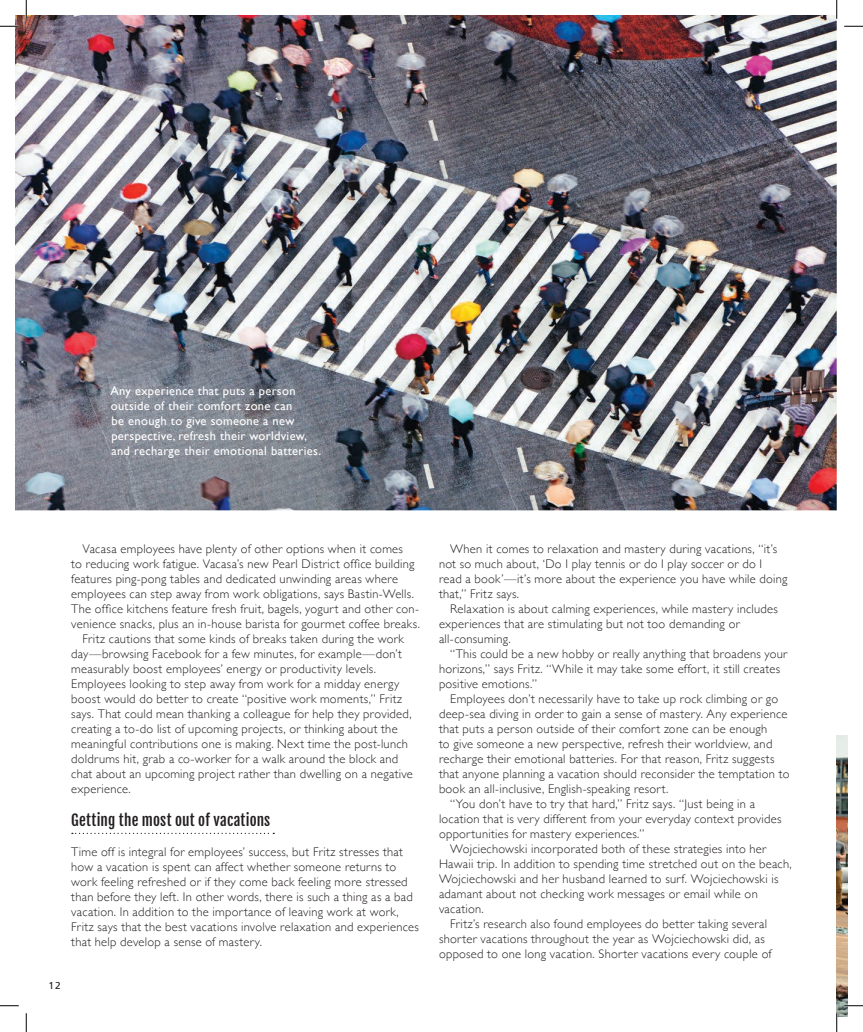
<style>
.page{position:relative;width:863px;height:1032px;background:#fff}
.page>*{position:absolute;margin:0;border:0;box-sizing:border-box;transform-origin:0 0}
.t1{font:15px "Fjalla One";letter-spacing:.01em;color:#231f20}
.t2{font:300 12.5px/15px "Gill Sans";letter-spacing:.02em;color:#231f20}
.t3{font:12.5px/15px "Gill Sans";letter-spacing:.025em;color:#fff}
.t4{font:10px "Frutiger";color:#231f20}
</style>
<div class="page">
<img style="left:15px;top:15px;width:821px;height:495px">
<img style="left:103px;top:379px;width:225px;height:87px">
<img style="left:836px;top:735px;width:12px;height:281px">
<svg style="left:72px;top:832px;width:202px;height:1px"></svg>
<svg style="left:0;top:25px;width:19px;height:2px"></svg>
<svg style="left:844px;top:25px;width:18px;height:2px"></svg>
<svg style="left:0;top:1005px;width:19px;height:1px"></svg>
<svg style="left:844px;top:1004px;width:18px;height:2px"></svg>
<svg style="left:25px;top:0;width:2px;height:19px"></svg>
<svg style="left:25px;top:1013px;width:2px;height:18px"></svg>
<svg style="left:835px;top:0;width:2px;height:19px"></svg>
<svg style="left:836px;top:1012px;width:1px;height:19px"></svg>
<p class="t3" style="left:111px;top:383px;width:212px">Any experience that puts a person outside of their comfort zone can<br>be enough to give someone a new perspective, refresh their worldview, and recharge their emotional batteries.</p>
<p class="t2" style="left:82px;top:540px;width:322px">Vacasa employees have plenty of other options when it comes</p>
<p class="t2" style="left:71px;top:555px;width:344px">to reducing work fatigue. Vacasa’s new Pearl District office building</p>
<p class="t2" style="left:71px;top:570px;width:328px">features ping-pong tables and dedicated unwinding areas where</p>
<p class="t2" style="left:71px;top:585px;width:344px">employees can step away from work obligations, says Bastin-Wells.</p>
<p class="t2" style="left:71px;top:600px;width:349px">The office kitchens feature fresh fruit, bagels, yogurt and other con-</p>
<p class="t2" style="left:71px;top:615px;width:350px">venience snacks, plus an in-house barista for gourmet coffee breaks.</p>
<p class="t2" style="left:82px;top:630px;width:323px">Fritz cautions that some kinds of breaks taken during the work</p>
<p class="t2" style="left:71px;top:645px;width:332px">day—browsing Facebook for a few minutes, for example—don’t</p>
<p class="t2" style="left:71px;top:660px;width:306px">measurably boost employees’ energy or productivity levels.</p>
<p class="t2" style="left:71px;top:675px;width:329px">Employees looking to step away from work for a midday energy</p>
<p class="t2" style="left:71px;top:690px;width:332px">boost would do better to create “positive work moments,” Fritz</p>
<p class="t2" style="left:71px;top:705px;width:342px">says. That could mean thanking a colleague for help they provided,</p>
<p class="t2" style="left:71px;top:720px;width:328px">creating a to-do list of upcoming projects, or thinking about the</p>
<p class="t2" style="left:71px;top:735px;width:338px">meaningful contributions one is making. Next time the post-lunch</p>
<p class="t2" style="left:71px;top:750px;width:328px">doldrums hit, grab a co-worker for a walk around the block and</p>
<p class="t2" style="left:71px;top:765px;width:343px">chat about an upcoming project rather than dwelling on a negative</p>
<p class="t2" style="left:71px;top:780px;width:61px">experience.</p>
<p class="t1" style="left:71px;top:810px;width:200px">Getting the most out of vacations</p>
<p class="t2" style="left:71px;top:843px;width:349px">Time off is integral for employees’ success, but Fritz stresses that how a vacation is spent can affect whether someone returns to work feeling refreshed or if they come back feeling more stressed than before they left. In other words, there is such a thing as a bad vacation. In addition to the importance of leaving work at work, Fritz says that the best vacations involve relaxation and experiences that help develop a sense of mastery.</p>
<p class="t4" style="left:48px;top:978px;width:14px">12</p>
<p class="t2" style="left:439px;top:540px;width:350px;text-indent:11px">When it comes to relaxation and mastery during vacations, “it’s not so much about, ‘Do I play tennis or do I play soccer or do I read a book’—it’s more about the experience you have while doing that,” Fritz says.</p>
<p class="t2" style="left:439px;top:600px;width:340px;text-indent:11px">Relaxation is about calming experiences, while mastery includes experiences that are stimulating but not too demanding or all-consuming.</p>
<p class="t2" style="left:439px;top:645px;width:350px;text-indent:11px">“This could be a new hobby or really anything that broadens your horizons,” says Fritz. “While it may take some effort, it still creates positive emotions.”</p>
<p class="t2" style="left:450px;top:690px;width:329px">Employees don’t necessarily have to take up rock climbing or go</p>
<p class="t2" style="left:439px;top:705px;width:350px">deep-sea diving in order to gain a sense of mastery. Any experience</p>
<p class="t2" style="left:439px;top:720px;width:330px">that puts a person outside of their comfort zone can be enough</p>
<p class="t2" style="left:439px;top:735px;width:335px">to give someone a new perspective, refresh their worldview, and</p>
<p class="t2" style="left:439px;top:750px;width:337px">recharge their emotional batteries. For that reason, Fritz suggests</p>
<p class="t2" style="left:439px;top:765px;width:352px">that anyone planning a vacation should reconsider the temptation to</p>
<p class="t2" style="left:439px;top:780px;width:231px">book an all-inclusive, English-speaking resort.</p>
<p class="t2" style="left:450px;top:795px;width:306px">“You don’t have to try that hard,” Fritz says. “Just being in a</p>
<p class="t2" style="left:439px;top:810px;width:344px">location that is very different from your everyday context provides</p>
<p class="t2" style="left:439px;top:825px;width:207px">opportunities for mastery experiences.”</p>
<p class="t2" style="left:450px;top:840px;width:318px">Wojciechowski incorporated both of these strategies into her</p>
<p class="t2" style="left:439px;top:855px;width:354px">Hawaii trip. In addition to spending time stretched out on the beach,</p>
<p class="t2" style="left:439px;top:870px;width:341px">Wojciechowski and her husband learned to surf. Wojciechowski is</p>
<p class="t2" style="left:439px;top:885px;width:320px">adamant about not checking work messages or email while on</p>
<p class="t2" style="left:439px;top:900px;width:46px">vacation.</p>
<p class="t2" style="left:450px;top:915px;width:318px">Fritz’s research also found employees do better taking several</p>
<p class="t2" style="left:439px;top:930px;width:327px">shorter vacations throughout the year as Wojciechowski did, as</p>
<p class="t2" style="left:439px;top:945px;width:334px">opposed to one long vacation. Shorter vacations every couple of</p>
</div>
